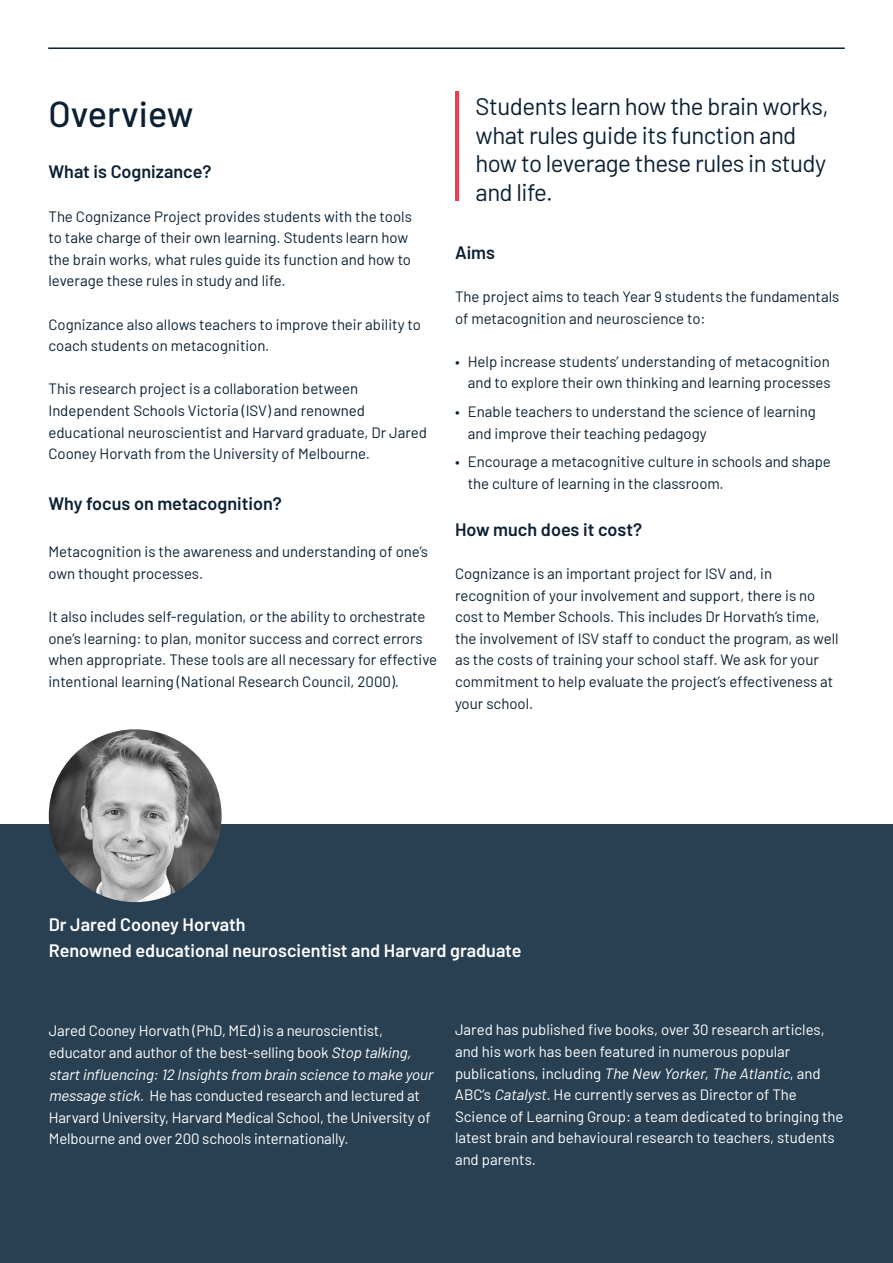
<style>
.page{position:relative;width:893px;height:1263px;background:#fff}
.page>*{position:absolute;margin:0;border:0;box-sizing:border-box;transform-origin:0 0}
.t1{font:500 36px "Barlow";color:#0b2033}
.t2{font:24px/28.5px "Barlow";letter-spacing:-.02em;color:#0b2033}
.t3{font:600 18px/25.5px "Barlow";color:#fff}
.t4{font:600 18px "Barlow";color:#0b2033}
.t5{font:15px/21.6px "Barlow";color:#0b2033}
.t6{font:15px/21.6px "Barlow";letter-spacing:-.005em;color:#fff}
.s1{font-style:italic}
</style>
<div class="page">
<div style="left:0;top:824px;width:893px;height:439px;background:#284052"></div>
<hr style="left:48px;top:47px;width:797px;height:2px;background:#0b2033">
<hr style="left:455px;top:91px;width:4px;height:110px;background:#ef3d51">
<img style="left:49px;top:729px;width:173px;height:173px;border-radius:86px">
<h1 class="t1" style="left:48px;top:88px;width:146px">Overview</h1>
<p class="t4" style="left:48px;top:159px;width:164px">What is Cognizance?</p>
<p class="t5" style="left:48px;top:204px;width:365px">The Cognizance Project provides students with the tools to take charge of their own learning. Students learn how the brain works, what rules guide its function and how to leverage these rules in study and life.</p>
<p class="t5" style="left:48px;top:312px;width:374px">Cognizance also allows teachers to improve their ability to coach students on metacognition.</p>
<p class="t5" style="left:48px;top:377px;width:380px">This research project is a collaboration between Independent Schools Victoria (ISV) and renowned educational neuroscientist and Harvard graduate, Dr Jared Cooney Horvath from the University of Melbourne.</p>
<p class="t4" style="left:48px;top:491px;width:235px">Why focus on metacognition?</p>
<p class="t5" style="left:48px;top:540px;width:381px">Metacognition is the awareness and understanding of one’s own thought processes.</p>
<p class="t5" style="left:48px;top:605px;width:390px">It also includes self-regulation, or the ability to orchestrate one’s learning: to plan, monitor success and correct errors when appropriate. These tools are all necessary for effective intentional learning (National Research Council, 2000).</p>
<h2 class="t2" style="left:476px;top:91px;width:355px">Students learn how the brain works, what rules guide its function and how to leverage these rules in study and life.</h2>
<p class="t4" style="left:455px;top:239px;width:42px">Aims</p>
<p class="t5" style="left:455px;top:285px;width:386px">The project aims to teach Year 9 students the fundamentals of metacognition and neuroscience to:</p>
<p class="t5" style="left:455px;top:349px;width:377px;text-align:right">• Help increase students’ understanding of metacognition and to explore their own thinking and learning processes</p>
<p class="t5" style="left:468px;top:400px;width:350px;text-indent:-13px">• Enable teachers to understand the science of learning and improve their teaching pedagogy</p>
<p class="t5" style="left:468px;top:450px;width:365px;text-indent:-13px">• Encourage a metacognitive culture in schools and shape the culture of learning in the classroom.</p>
<p class="t4" style="left:455px;top:516px;width:189px">How much does it cost?</p>
<p class="t5" style="left:455px;top:562px;width:385px">Cognizance is an important project for ISV and, in recognition of your involvement and support, there is no cost to Member Schools. This includes Dr Horvath’s time, the involvement of ISV staff to conduct the program, as well as the costs of training your school staff. We ask for your commitment to help evaluate the project’s effectiveness at your school.</p>
<p class="t3" style="left:49px;top:910px;width:474px">Dr Jared Cooney Horvath<br>Renowned educational neuroscientist and Harvard graduate</p>
<p class="t6" style="left:49px;top:1019px;width:389px">Jared Cooney Horvath (PhD, MEd) is a neuroscientist, educator and author of the best-selling book <span class="s1">Stop talking, startinfluencing:12 Insights from brain science to make your message stick.</span> He has conducted research and lectured at Harvard University, Harvard Medical School, the University of Melbourne and over 200 schools internationally.</p>
<p class="t6" style="left:455px;top:1018px;width:390px">Jared has published five books, over 30 research articles, and his work has been featured in numerous popular publications, including <span class="s1">The New Yorker,The Atlantic</span>, and ABC’s <span class="s1">Catalyst.</span>He currently serves as Director of The Science of Learning Group: a team dedicated to bringing the latest brain and behavioural research to teachers, students and parents.</p>
</div>
